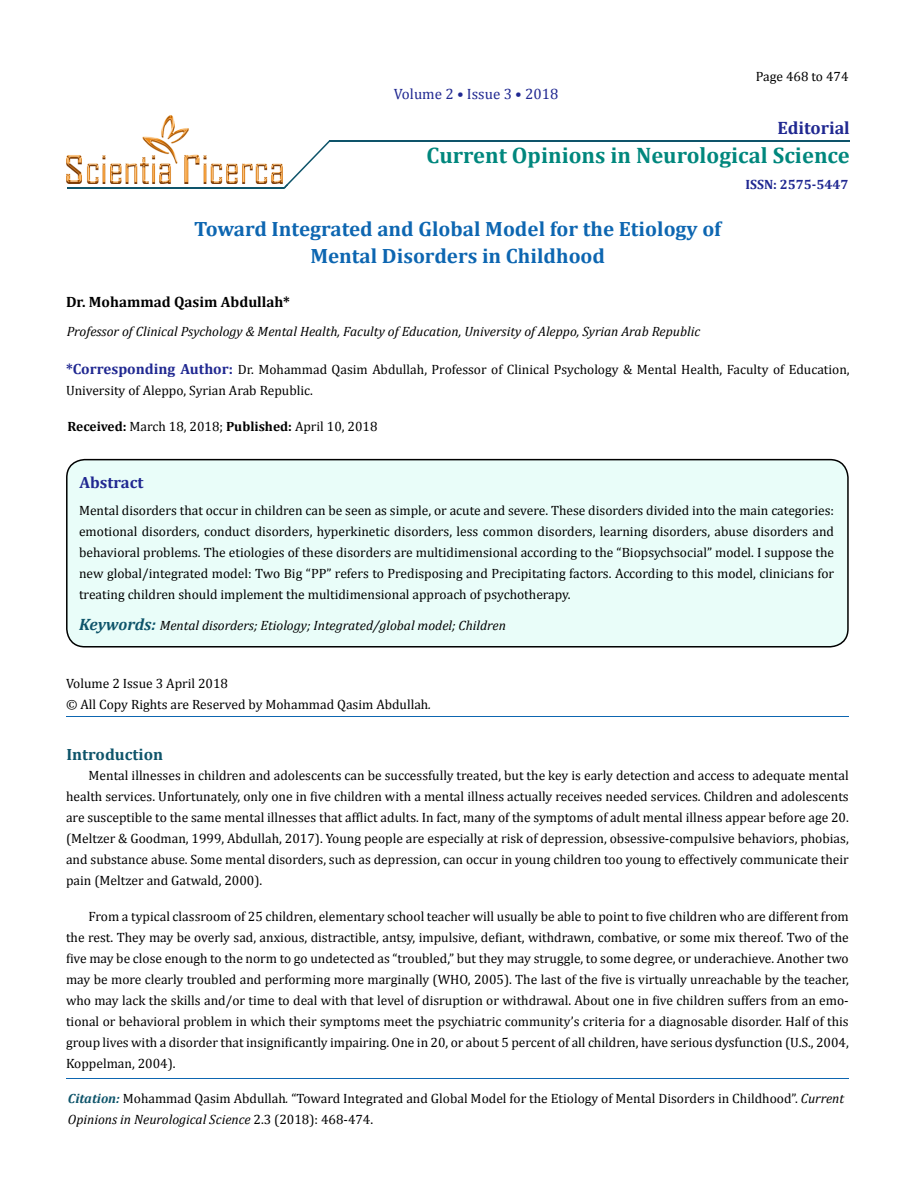
<style>
.page{position:relative;width:917px;height:1190px;background:#fff}
.page>*{position:absolute;margin:0;border:0;box-sizing:border-box;transform-origin:0 0}
.t1{font:700 22.5px "Cambria";color:#00877d}
.t2{font:700 20.85px/27px "Cambria";color:#0d66b1;text-align:center}
.t3{font:700 18px "Cambria";color:#202891}
.t4{font:700 16.35px "Cambria";color:#0e546a}
.t5{font:700 16.35px "Cambria";color:#202891}
.t6{font:700 15px "Cambria";color:#000}
.t7{font:15px "Cambria";color:#202891}
.t8{font:13.5px/21px "Cambria";color:#000}
.t9{font:italic 13.5px "Cambria";color:#000}
.t10{font:700 13.5px "Cambria";color:#202891}
.s1{font-weight:700;font-size:14.85px;color:#202891}
.s2{font-weight:700}
.s3{font-weight:700;font-size:16.5px;color:#0e546a}
.s4{font-style:italic}
.s5{font-weight:700;font-style:italic;font-size:13.35px;color:#0e546a}
</style>
<div class="page">
<div style="left:67px;top:459px;width:781px;height:187px;background:#e9fdf9;border-radius:18px"></div>
<div style="left:66px;top:459px;width:782px;height:188px;border:2px solid #000;border-radius:18px"></div>
<hr style="left:329px;top:140px;width:520px;height:2px;background:#0e546a">
<hr style="left:67px;top:187px;width:218px;height:1px;background:#0e546a">
<hr style="left:67px;top:1078px;width:781px;height:1px;background:#0d66b1">
<hr style="left:67px;top:716px;width:781px;height:1px;background:#0d66b1">
<img style="left:67px;top:115px;width:216px;height:68px">
<svg style="left:284px;top:140px;width:46px;height:49px"></svg>
<p class="t7" style="left:394px;top:85px;width:166px">Volume 2 • Issue 3 • 2018</p>
<p class="t8" style="left:755px;top:66px;width:94px">Page 468 to 474</p>
<h3 class="t3" style="left:777px;top:117px;width:74px">Editorial</h3>
<h1 class="t1" style="left:426px;top:141px;width:425px">Current Opinions in Neurological Science</h1>
<h2 class="t2" style="left:194px;top:215px;width:528px">Toward Integrated and Global Model for the Etiology of<br>Mental Disorders in Childhood</h2>
<p class="t6" style="left:66px;top:293px;width:225px">Dr. Mohammad Qasim Abdullah*</p>
<p class="t9" style="left:67px;top:323px;width:635px">Professor of Clinical Psychology &amp; Mental Health, Faculty of Education, University of Aleppo, Syrian Arab Republic</p>
<p class="t10" style="left:745px;top:176px;width:104px">ISSN: 2575-5447</p>
<p class="t8" style="left:66px;top:359px;width:785px"><span class="s1">*Corresponding Author:</span> Dr. Mohammad Qasim Abdullah, Professor of Clinical Psychology &amp; Mental Health, Faculty of Education,<br>University of Aleppo, Syrian Arab Republic.</p>
<p class="t8" style="left:68px;top:416px;width:311px"><span class="s2">Received:</span> March 18, 2018; <span class="s2">Published:</span> April 10, 2018</p>
<p class="t5" style="left:80px;top:472px;width:65px">Abstract</p>
<p class="t8" style="left:79px;top:499px;width:756px;text-align:justify">Mental disorders that occur in children can be seen as simple, or acute and severe. These disorders divided into the main categories: emotional disorders, conduct disorders, hyperkinetic disorders, less common disorders, learning disorders, abuse disorders and behavioral problems. The etiologies of these disorders are multidimensional according to the “Biopsychsocial” model. I suppose the new global/integrated model: Two Big “PP” refers to Predisposing and Precipitating factors. According to this model, clinicians for treating children should implement the multidimensional approach of psychotherapy.</p>
<p class="t9" style="left:79px;top:617px;width:428px"><span class="s3">Keywords:</span> Mental disorders; Etiology; Integrated/global model; Children</p>
<p class="t8" style="left:66px;top:673px;width:366px">Volume 2 Issue 3 April 2018<br>© All Copy Rights are Reserved by Mohammad Qasim Abdullah<span class="s4">.</span></p>
<p class="t4" style="left:66px;top:744px;width:98px">Introduction</p>
<p class="t8" style="left:66px;top:764px;width:784px;text-align:justify;text-indent:23px">Mental illnesses in children and adolescents can be successfully treated, but the key is early detection and access to adequate mental health services. Unfortunately, only one in five children with a mental illness actually receives needed services. Children and adolescents are susceptible to the same mental illnesses that afflict adults. In fact, many of the symptoms of adult mental illness appear before age 20. (Meltzer &amp; Goodman, 1999, Abdullah, 2017). Young people are especially at risk of depression, obsessive-compulsive behaviors, phobias, and substance abuse. Some mental disorders, such as depression, can occur in young children too young to effectively communicate their pain (Meltzer and Gatwald, 2000).</p>
<p class="t8" style="left:66px;top:905px;width:784px;text-align:justify;text-indent:23px">From a typical classroom of 25 children, elementary school teacher will usually be able to point to five children who are different from the rest. They may be overly sad, anxious, distractible, antsy, impulsive, defiant, withdrawn, combative, or some mix thereof. Two of the five may be close enough to the norm to go undetected as “troubled,” but they may struggle, to some degree, or underachieve. Another two may be more clearly troubled and performing more marginally (WHO, 2005). The last of the five is virtually unreachable by the teacher, who may lack the skills and/or time to deal with that level of disruption or withdrawal. About one in five children suffers from an emo&shy;tional or behavioral problem in which their symptoms meet the psychiatric community’s criteria for a diagnosable disorder. Half of this group lives with a disorder that insignificantly impairing. One in 20, or about 5 percent of all children, have serious dysfunction (U.S., 2004, Koppelman, 2004).</p>
<p class="t8" style="left:68px;top:1088px;width:777px"><span class="s5">Citation:</span> Mohammad Qasim Abdullah<span class="s4">.</span> “Toward Integrated and Global Model for the Etiology of Mental Disorders in Childhood”. <span class="s4">Current<br>Opinions in Neurological Science</span> 2.3 (2018): 468-474.</p>
</div>
